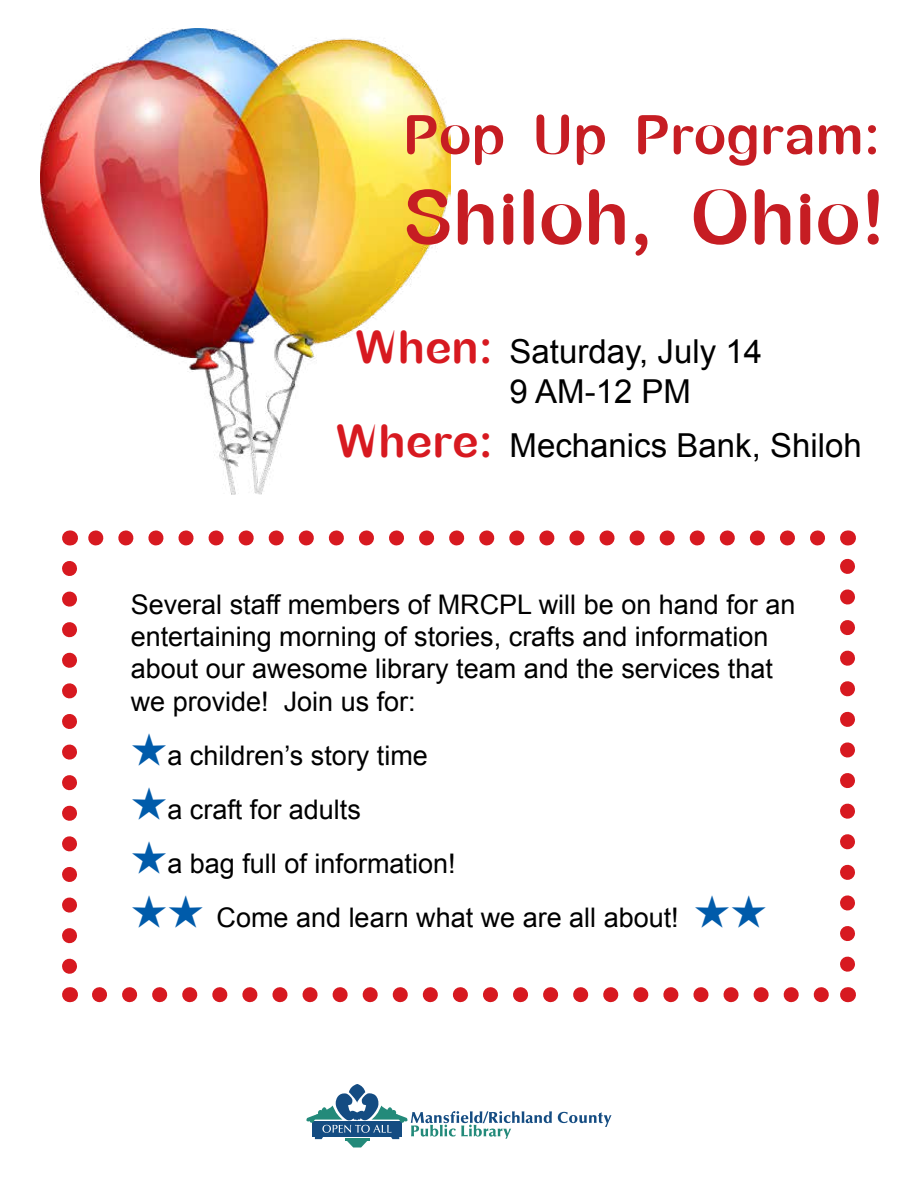
<style>
.page{position:relative;width:918px;height:1188px;background:#fff}
.page>*{position:absolute;margin:0;border:0;box-sizing:border-box;transform-origin:0 0}
.t1{font:75px "bubble sharp";color:#c61d23}
.t2{font:54px "bubble sharp";color:#c61d23}
.t3{font:33px/39.6px "Arial";color:#000}
.t4{font:27px/32.4px "Arial";color:#000}
.s1{font-family:"bubble sharp";font-size:45px;color:#d71920}
.s2{font-size:27px}
.s3{color:#005baa}
</style>
<div class="page">
<svg style="left:349px;top:1084px;width:16px;height:19px"></svg>
<svg style="left:558px;top:1112px;width:54px;height:15px"></svg>
<svg style="left:306px;top:1092px;width:246px;height:56px"></svg>
<img style="left:40px;top:28px;width:410px;height:467px">
<svg style="left:62px;top:568px;width:15px;height:406px"></svg>
<svg style="left:99px;top:987px;width:730px;height:15px"></svg>
<svg style="left:840px;top:558px;width:15px;height:406px"></svg>
<svg style="left:88px;top:530px;width:730px;height:15px"></svg>
<svg style="left:70px;top:987px;width:1px;height:15px"></svg>
<svg style="left:848px;top:987px;width:1px;height:15px"></svg>
<svg style="left:848px;top:530px;width:1px;height:15px"></svg>
<svg style="left:70px;top:530px;width:1px;height:15px"></svg>
<h2 class="t2" style="left:403px;top:103px;width:479px">Pop Up Program:</h2>
<h1 class="t1" style="left:403px;top:173px;width:484px">Shiloh, Ohio!</h1>
<p class="t3" style="left:510px;top:332px;width:254px;text-indent:-154px"><span class="s1">When:</span> Saturday, July 14<br>9 AM-12 PM</p>
<p class="t3" style="left:336px;top:426px;width:559px"><span class="s1">Where:</span> Mechanics Bank, Shiloh <span class="s2"> </span></p>
<p class="t4" style="left:131px;top:588px;width:666px">Several staff members of MRCPL will be on hand for an entertaining morning of stories, crafts and information about our awesome library team and the services that we provide! Join us for:</p>
<p class="t4" style="left:131px;top:739px;width:299px"><span class="s3">★</span>a children’s story time</p>
<p class="t4" style="left:131px;top:793px;width:232px"><span class="s3">★</span>a craft for adults</p>
<p class="t4" style="left:131px;top:847px;width:326px"><span class="s3">★</span>a bag full of information!</p>
<p class="t4" style="left:131px;top:901px;width:638px"><span class="s3">★★</span> Come and learn what we are all about! <span class="s3">★★</span></p>
</div>
